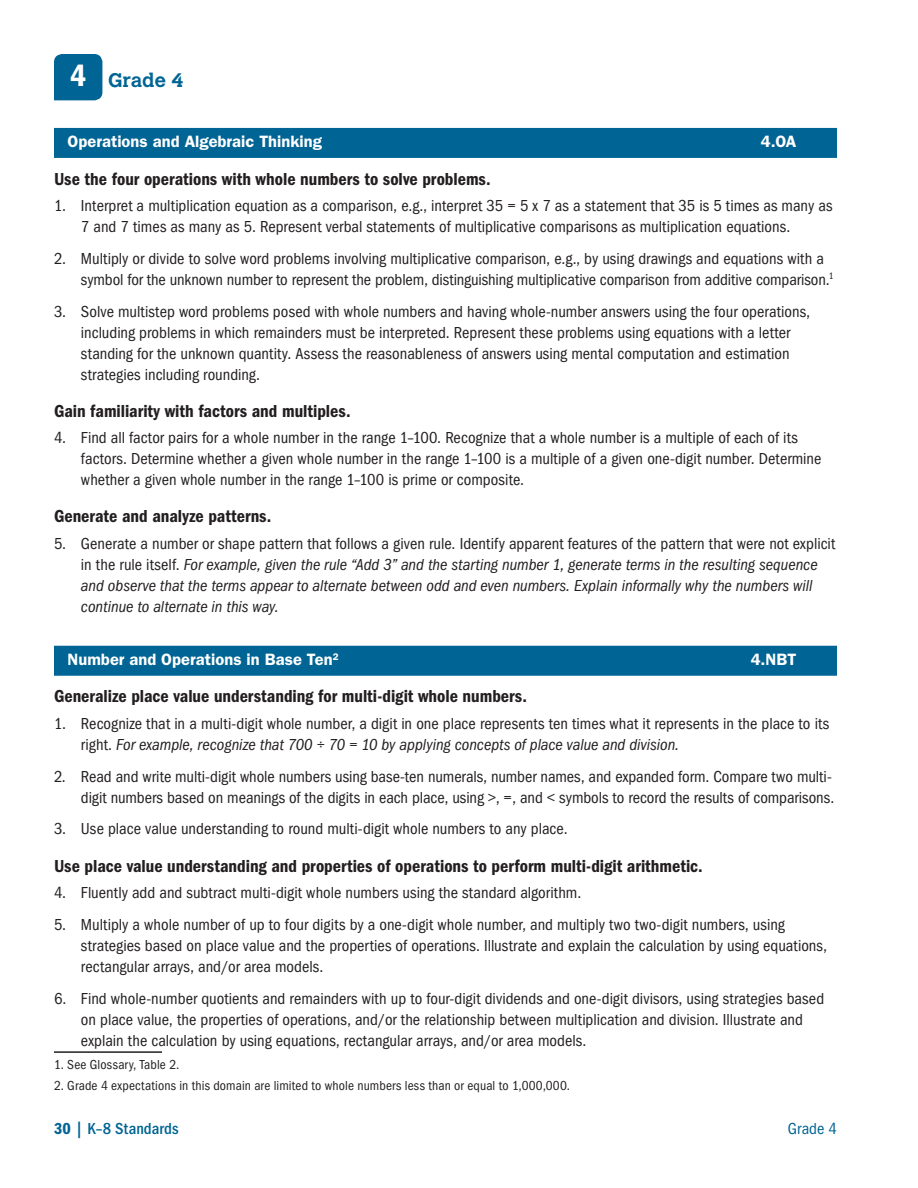
<style>
.page{position:relative;width:918px;height:1188px;background:#fff}
.page>*{position:absolute;margin:0;border:0;box-sizing:border-box;transform-origin:0 0}
.t1{font:700 19.5px "Calvert";letter-spacing:-.005em;color:#006494}
.t2{font:600 condensed 18px "Franklin Gothic";color:#231f20}
.t3{font:condensed 16.5px/21px "Franklin Gothic";color:#231f20}
.t4{font:italic condensed 16.5px/21px "Franklin Gothic";color:#231f20;text-align:center}
.t5{font:600 16.5px "Franklin Gothic";letter-spacing:.005em;color:#fff}
.t6{font:500 condensed 16.5px "Franklin Gothic";letter-spacing:.005em;color:#006494}
.t7{font:condensed 16.5px "Franklin Gothic";color:#006494}
.t8{font:condensed 13.5px "Franklin Gothic";letter-spacing:.01em;color:#231f20}
.s1{font-family:"Franklin Gothic";font-weight:600;font-stretch:condensed;font-size:31.65px;color:#fff}
.s2{font-style:normal}
.s3{font-style:italic}
.s4{font-weight:600}
</style>
<div class="page">
<div style="left:54px;top:54px;width:48px;height:46px;background:#006494"></div>
<hr style="left:54px;top:1051px;width:108px;height:2px;background:#231f20">
<div style="left:54px;top:128px;width:783px;height:30px;background:#006494"></div>
<div style="left:54px;top:646px;width:783px;height:30px;background:#006494"></div>
<h3 class="t1" style="left:70px;top:68px;width:115px"><span class="s1">4</span> Grade 4</h3>
<p class="t5" style="left:68px;top:132px;width:256px">Operations and Algebraic Thinking</p>
<p class="t5" style="left:761px;top:132px;width:37px">4.OA</p>
<p class="t2" style="left:54px;top:168px;width:438px">Use the four operations with whole numbers to solve problems.</p>
<p class="t3" style="left:81px;top:195px;width:753px;text-indent:-27px">1. Interpret a multiplication equation as a comparison, e.g., interpret 35 = 5 x 7 as a statement that 35 is 5 times as many as<br>7 and 7 times as many as 5. Represent verbal statements of multiplicative comparisons as multiplication equations.</p>
<p class="t3" style="left:81px;top:248px;width:754px;text-indent:-27px">2. Multiply or divide to solve word problems involving multiplicative comparison, e.g., by using drawings and equations with a symbol for the unknown number to represent the problem, distinguishing multiplicative comparison from additive comparison.<sup>1</sup></p>
<p class="t3" style="left:81px;top:301px;width:731px;text-indent:-27px">3. Solve multistep word problems posed with whole numbers and having whole-number answers using the four operations, including problems in which remainders must be interpreted. Represent these problems using equations with a letter standing for the unknown quantity. Assess the reasonableness of answers using mental computation and estimation strategies including rounding.</p>
<p class="t2" style="left:54px;top:401px;width:298px">Gain familiarity with factors and multiples.</p>
<p class="t3" style="left:81px;top:427px;width:742px;text-indent:-27px">4. Find all factor pairs for a whole number in the range 1–100. Recognize that a whole number is a multiple of each of its factors. Determine whether a given whole number in the range 1–100 is a multiple of a given one-digit number. Determine whether a given whole number in the range 1–100 is prime or composite.</p>
<p class="t2" style="left:54px;top:506px;width:219px">Generate and analyze patterns.</p>
<p class="t4" style="left:54px;top:533px;width:783px"><span class="s2">5. Generate a number or shape pattern that follows a given rule. Identify apparent features of the pattern that were not explicit in the rule itself.</span> For example, given the rule “Add 3” and the starting number 1, generate terms in the resulting sequence<br>and observe that the terms appear to alternate between odd and even numbers. Explain informally why the numbers will</p>
<p class="t4" style="left:81px;top:596px;width:199px">continue to alternate in this way.</p>
<p class="t5" style="left:68px;top:650px;width:272px">Number and Operations in Base Ten<sup>2</sup></p>
<p class="t5" style="left:751px;top:650px;width:47px">4.NBT</p>
<p class="t2" style="left:54px;top:686px;width:475px">Generalize place value understanding for multi-digit whole numbers.</p>
<p class="t3" style="left:81px;top:713px;width:750px;text-indent:-27px">1. Recognize that in a multi-digit whole number, a digit in one place represents ten times what it represents in the place to its right. <span class="s3">For example, recognize that 700 ÷ 70 = 10 by applying concepts of place value and division.</span></p>
<p class="t3" style="left:54px;top:766px;width:782px;text-align:right">2. Read and write multi-digit whole numbers using base-ten numerals, number names, and expanded form. Compare two multi&shy;digit numbers based on meanings of the digits in each place, using &gt;, =, and &lt; symbols to record the results of comparisons.</p>
<p class="t3" style="left:54px;top:819px;width:515px">3. Use place value understanding to round multi-digit whole numbers to any place.</p>
<p class="t2" style="left:54px;top:855px;width:650px">Use place value understanding and properties of operations to perform multi-digit arithmetic.</p>
<p class="t3" style="left:54px;top:882px;width:529px">4. Fluently add and subtract multi-digit whole numbers using the standard algorithm.</p>
<p class="t3" style="left:81px;top:914px;width:748px;text-indent:-27px">5. Multiply a whole number of up to four digits by a one-digit whole number, and multiply two two-digit numbers, using strategies based on place value and the properties of operations. Illustrate and explain the calculation by using equations, rectangular arrays, and/or area models.</p>
<p class="t3" style="left:81px;top:988px;width:745px;text-indent:-27px">6. Find whole-number quotients and remainders with up to four-digit dividends and one-digit divisors, using strategies based on place value, the properties of operations, and/or the relationship between multiplication and division. Illustrate and explain the calculation by using equations, rectangular arrays, and/or area models.<sup>2</sup></p>
<p class="t8" style="left:54px;top:1057px;width:127px">1. See Glossary, Table 2.</p>
<p class="t8" style="left:54px;top:1078px;width:518px">2. Grade 4 expectations in this domain are limited to whole numbers less than or equal to 1,000,000.</p>
<p class="t6" style="left:54px;top:1120px;width:126px"><span class="s4">30</span> | K–8 Standards</p>
<p class="t7" style="left:788px;top:1120px;width:51px">Grade 4</p>
</div>
